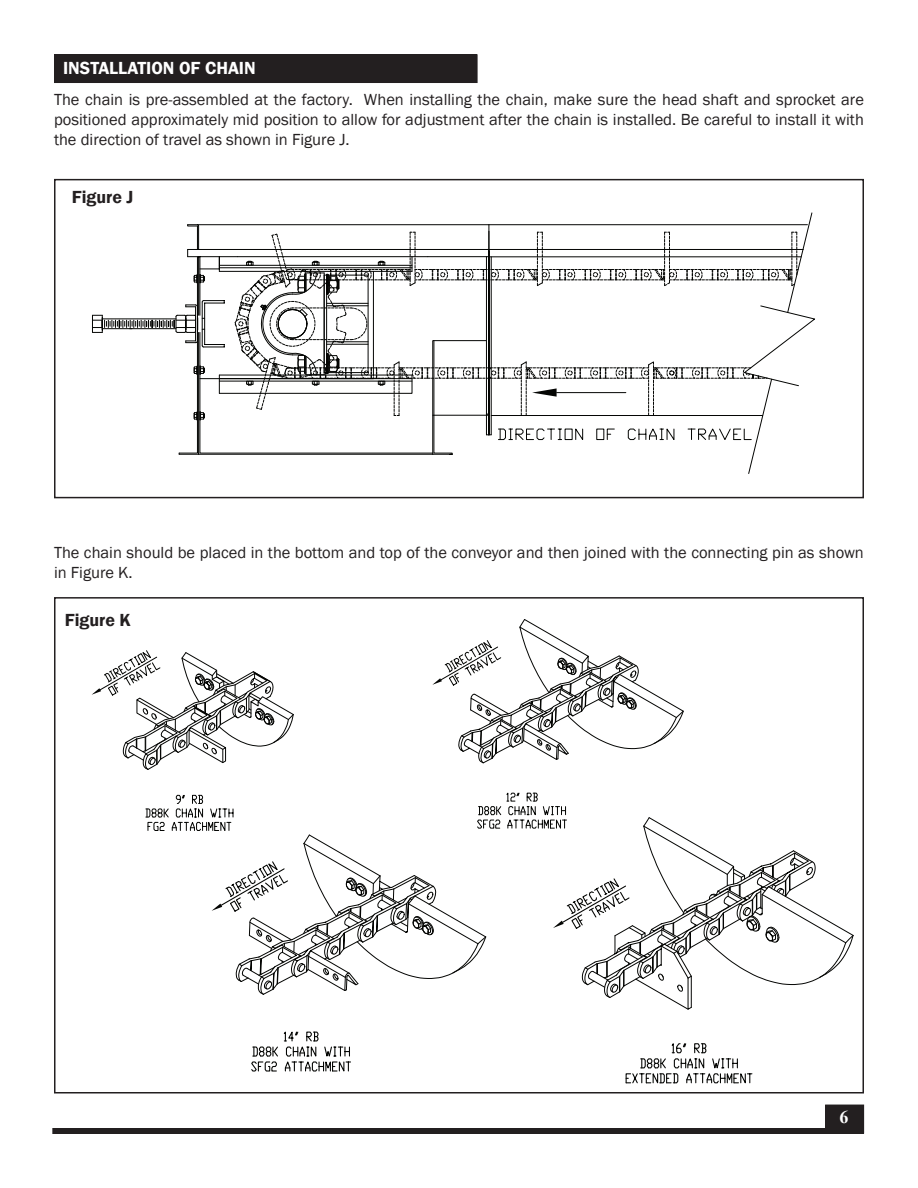
<style>
.page{position:relative;width:918px;height:1188px;background:#fff}
.page>*{position:absolute;margin:0;border:0;box-sizing:border-box;transform-origin:0 0}
.t1{font:600 18px "Franklin Gothic";color:#fff}
.t2{font:600 18px "Franklin Gothic";color:#231f20}
.t3{font:700 18px "Times New Roman";color:#fff}
.t4{font:16.5px/19.8px "Franklin Gothic";color:#231f20;text-align:justify}
</style>
<div class="page">
<div style="left:826px;top:1105px;width:38px;height:28px;background:#231f20"></div>
<div style="left:52px;top:1128px;width:812px;height:6px;background:#231f20"></div>
<div style="left:54px;top:54px;width:424px;height:29px;border:2px solid #231f20"></div>
<div style="left:54px;top:179px;width:810px;height:319px;border:2px solid #231f20"></div>
<div style="left:54px;top:54px;width:423px;height:27px;background:#231f20"></div>
<svg style="left:92px;top:224px;width:723px;height:231px"></svg>
<hr style="left:576px;top:1121px;width:119px;height:1px;background:#040503">
<hr style="left:576px;top:1103px;width:119px;height:1px;background:#040503">
<hr style="left:198px;top:1166px;width:291px;height:1px;background:#040503">
<hr style="left:381px;top:1187px;width:108px;height:1px;background:#040503">
<hr style="left:260px;top:1180px;width:121px;height:1px;background:#040503">
<hr style="left:198px;top:1178px;width:62px;height:1px;background:#040503">
<hr style="left:260px;top:1187px;width:121px;height:1px;background:#040503">
<hr style="left:198px;top:1187px;width:62px;height:1px;background:#040503">
<svg style="left:534px;top:1089px;width:330px;height:5px"></svg>
<hr style="left:917px;top:985px;width:1px;height:113px;background:#040503">
<svg style="left:917px;top:1073px;width:1px;height:25px"></svg>
<svg style="left:92px;top:608px;width:772px;height:481px"></svg>
<p class="t1" style="left:63px;top:57px;width:194px">INSTALLATION OF CHAIN</p>
<p class="t4" style="left:54px;top:90px;width:812px">The chain is pre-assembled at the factory. When installing the chain, make sure the head shaft and sprocket are positioned approximately mid position to allow for adjustment after the chain is installed. Be careful to install it with the direction of travel as shown in Figure J.</p>
<p class="t2" style="left:72px;top:186px;width:63px">Figure J</p>
<p class="t4" style="left:54px;top:543px;width:811px">The chain should be placed in the bottom and top of the conveyor and then joined with the connecting pin as shown in Figure K.</p>
<p class="t2" style="left:65px;top:608px;width:68px">Figure K</p>
<p class="t3" style="left:839px;top:1105px;width:10px">6</p>
</div>
